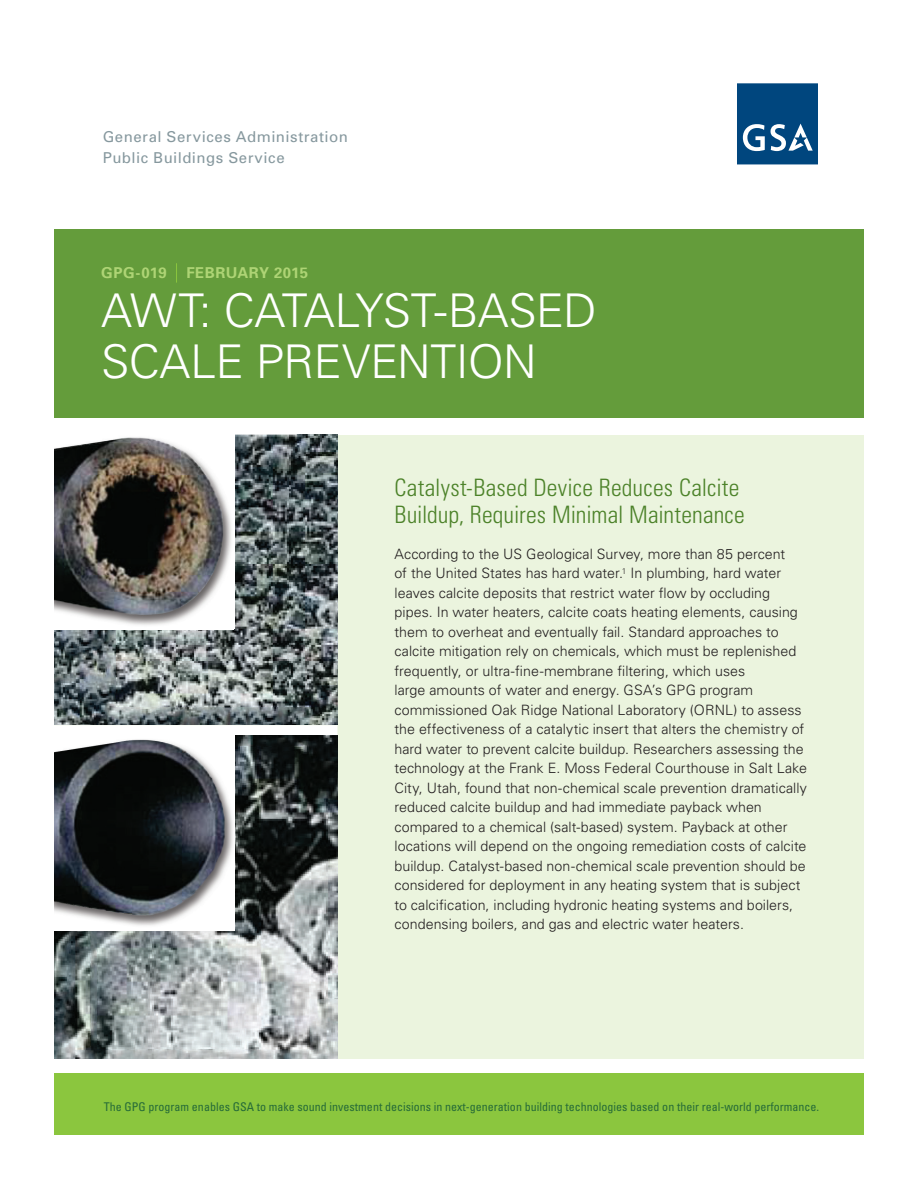
<style>
.page{position:relative;width:918px;height:1188px;background:#fff}
.page>*{position:absolute;margin:0;border:0;box-sizing:border-box;transform-origin:0 0}
.doc_head_-_Univers{font:300 46.5px/51px "Univers";letter-spacing:-.015em;color:#fff}
.intro_head_-_Univers{font:300 condensed 24px/27px "Univers";letter-spacing:.01em;color:#4c8229}
.GSA_PBS_-_Univers{font:15px "Univers";letter-spacing:.035em;color:#86989e}
.findings_text_-_Univ{font:700 15px "Univers";letter-spacing:.03em;color:#aed475}
.body_-_Univers{font:300 14.25px/19.5px "Univers";color:#231f20}
.t1{font:condensed 12px "Univers";color:#266b38}
</style>
<div class="page">
<div style="left:54px;top:435px;width:810px;height:623px;background:#ebf4de"></div>
<div style="left:54px;top:230px;width:810px;height:188px;background:#649c3b"></div>
<svg style="left:176px;top:263px;width:1px;height:20px"></svg>
<svg style="left:737px;top:83px;width:81px;height:81px;background:#1c5a8c"></svg>
<div style="left:54px;top:725px;width:284px;height:11px;background:#fff"></div>
<img style="left:54px;top:435px;width:284px;height:290px">
<img style="left:54px;top:736px;width:284px;height:322px">
<img style="left:54px;top:435px;width:180px;height:194px">
<img style="left:54px;top:736px;width:181px;height:194px">
<div style="left:54px;top:1073px;width:810px;height:62px;background:#8bc63e"></div>
<p class="GSA_PBS_-_Univers" style="left:103px;top:127px;width:247px">General Services Administration</p>
<p class="GSA_PBS_-_Univers" style="left:103px;top:148px;width:183px">Public Buildings Service</p>
<p class="findings_text_-_Univ" style="left:101px;top:263px;width:67px">GPG-019</p>
<p class="findings_text_-_Univ" style="left:186px;top:263px;width:123px">FEBRUARY 2015</p>
<p class="doc_head_-_Univers" style="left:101px;top:283px;width:497px">AWT: CATALYST-BASED<br>SCALE PREVENTION</p>
<p class="intro_head_-_Univers" style="left:395px;top:474px;width:352px">Catalyst-Based Device Reduces Calcite<br>Buildup, Requires Minimal Maintenance</p>
<p class="body_-_Univers" style="left:395px;top:544px;width:414px">According to the US Geological Survey, more than 85 percent<br>of the United States has hard water.<sup>1</sup> In plumbing, hard water leaves calcite deposits that restrict water flow by occluding pipes. In water heaters, calcite coats heating elements, causing them to overheat and eventually fail. Standard approaches to calcite mitigation rely on chemicals, which must be replenished frequently, or ultra-fine-membrane filtering, which uses<br>large amounts of water and energy. GSA’s GPG program commissioned Oak Ridge National Laboratory (ORNL) to assess the effectiveness of a catalytic insert that alters the chemistry of hard water to prevent calcite buildup. Researchers assessing the technology at the Frank E. Moss Federal Courthouse in Salt Lake City, Utah, found that non-chemical scale prevention dramatically reduced calcite buildup and had immediate payback when compared to a chemical (salt-based) system. Payback at other locations will depend on the ongoing remediation costs of calcite buildup. Catalyst-based non-chemical scale prevention should be considered for deployment in any heating system that is subject to calcification, including hydronic heating systems and boilers, condensing boilers, and gas and electric water heaters.</p>
<p class="t1" style="left:104px;top:1099px;width:717px">The GPG program enables GSA to make sound investment decisions in next-generation building technologies based on their real-world performance.</p>
</div>
